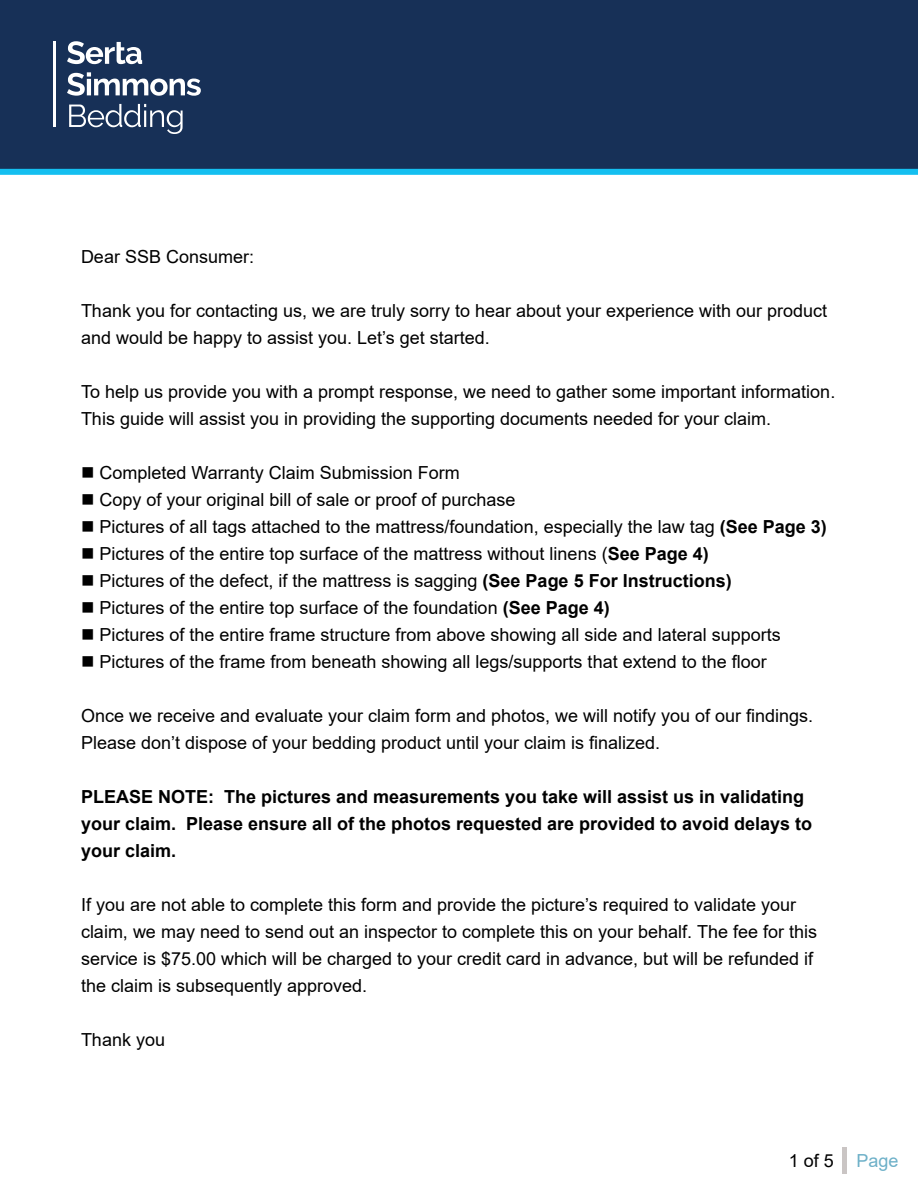
<style>
.page{position:relative;width:918px;height:1188px;background:#fff}
.page>*{position:absolute;margin:0;border:0;box-sizing:border-box;transform-origin:0 0}
.t1{font:18px/27px "Arial";color:#000}
.t2{font:700 18px/27px "Arial";color:#000}
.t3{font:18px "Arial";color:#6db0c8}
.s1{font-weight:700}
</style>
<div class="page">
<div style="left:0;top:0;width:918px;height:172px;background:#173057"></div>
<svg style="left:67px;top:41px;width:75px;height:23px"></svg>
<svg style="left:67px;top:72px;width:134px;height:24px"></svg>
<hr style="left:53px;top:42px;width:2px;height:85px;background:#fff">
<svg style="left:69px;top:104px;width:114px;height:30px"></svg>
<div style="left:0;top:169px;width:918px;height:6px;background:#14bff0"></div>
<div style="left:842px;top:1147px;width:5px;height:27px;background:#cac5c4"></div>
<p class="t1" style="left:81px;top:243px;width:175px">Dear SSB Consumer:</p>
<p class="t1" style="left:81px;top:297px;width:748px">Thank you for contacting us, we are truly sorry to hear about your experience with our product and would be happy to assist you. Let’s get started.</p>
<p class="t1" style="left:81px;top:378px;width:756px">To help us provide you with a prompt response, we need to gather some important information.<br>This guide will assist you in providing the supporting documents needed for your claim.</p>
<p class="t1" style="left:81px;top:459px;width:380px">■ Completed Warranty Claim Submission Form</p>
<p class="t1" style="left:81px;top:486px;width:436px">■ Copy of your original bill of sale or proof of purchase</p>
<p class="t1" style="left:81px;top:513px;width:747px">■ Pictures of all tags attached to the mattress/foundation, especially the law tag <span class="s1">(See Page 3)</span></p>
<p class="t1" style="left:81px;top:540px;width:629px">■ Pictures of the entire top surface of the mattress without linens (<span class="s1">See Page 4)</span></p>
<p class="t1" style="left:81px;top:567px;width:652px">■ Pictures of the defect, if the mattress is sagging <span class="s1">(See Page 5 For Instructions)</span></p>
<p class="t1" style="left:81px;top:594px;width:530px">■ Pictures of the entire top surface of the foundation <span class="s1">(See Page 4)</span></p>
<p class="t1" style="left:81px;top:621px;width:701px">■ Pictures of the entire frame structure from above showing all side and lateral supports</p>
<p class="t1" style="left:81px;top:648px;width:687px">■ Pictures of the frame from beneath showing all legs/supports that extend to the floor</p>
<p class="t1" style="left:81px;top:702px;width:734px">Once we receive and evaluate your claim form and photos, we will notify you of our findings.<br>Please don’t dispose of your bedding product until your claim is finalized.</p>
<p class="t2" style="left:81px;top:783px;width:733px">PLEASE NOTE: The pictures and measurements you take will assist us in validating your claim. Please ensure all of the photos requested are provided to avoid delays to your claim.</p>
<p class="t1" style="left:81px;top:891px;width:738px">If you are not able to complete this form and provide the picture’s required to validate your claim, we may need to send out an inspector to complete this on your behalf. The fee for this service is $75.00 which will be charged to your credit card in advance, but will be refunded if the claim is subsequently approved.</p>
<p class="t1" style="left:81px;top:1026px;width:86px">Thank you</p>
<p class="t1" style="left:789px;top:1147px;width:47px">1 of 5</p>
<p class="t3" style="left:856px;top:1148px;width:44px">Page</p>
</div>
